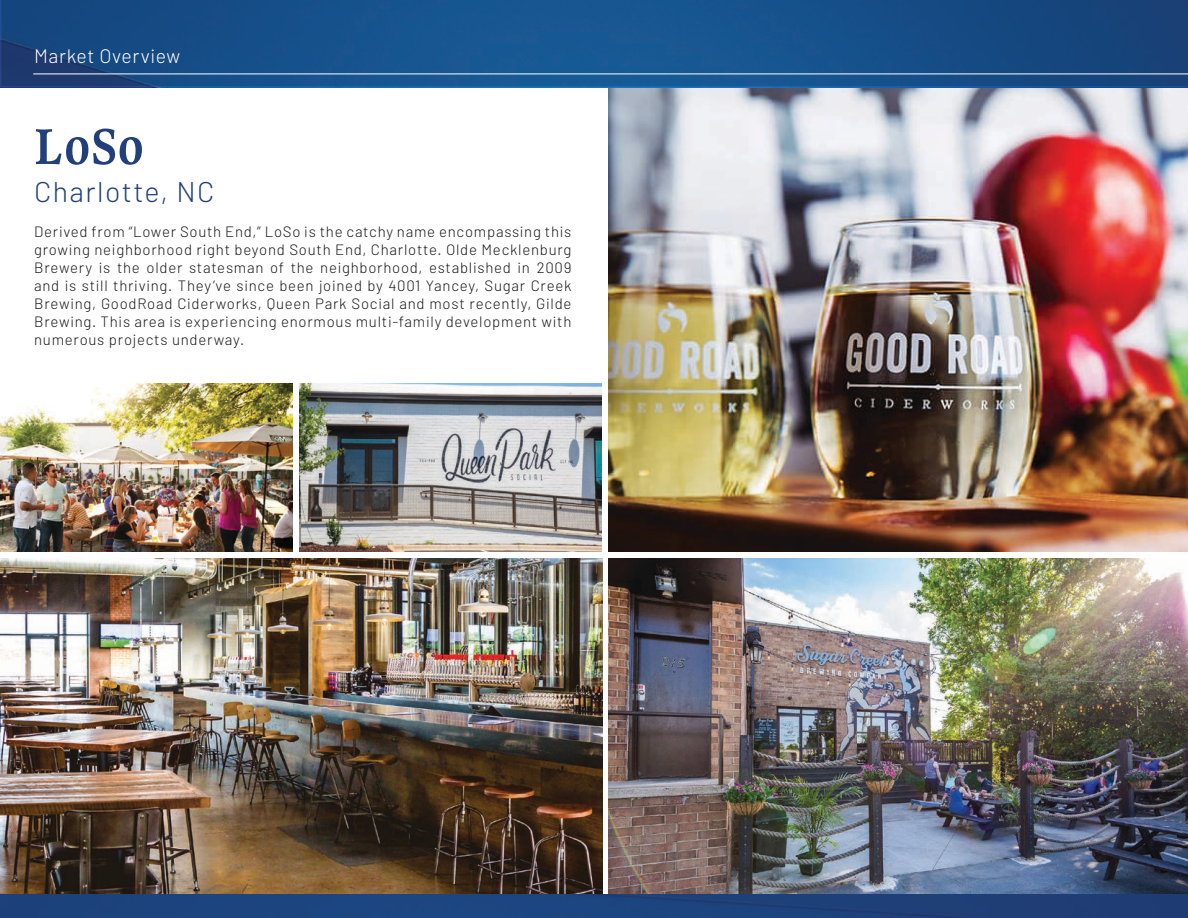
<style>
.page{position:relative;width:1188px;height:918px;background:#fff}
.page>*{position:absolute;margin:0;border:0;box-sizing:border-box;transform-origin:0 0}
.t1{font:700 55.5px "Gupter";color:#203f7b}
.t2{font:300 28.5px "Barlow";letter-spacing:.05em;color:#203f7b}
.t3{font:300 19.5px "Barlow";letter-spacing:.03em;color:#fff}
.t4{font:300 15px/18px "Barlow";letter-spacing:.05em;color:#191919;text-align:justify}
</style>
<div class="page">
<img style="left:609px;top:88px;width:579px;height:463px">
<img style="left:609px;top:559px;width:579px;height:335px">
<img style="left:0;top:559px;width:603px;height:335px">
<img style="left:0;top:384px;width:292px;height:167px">
<img style="left:300px;top:384px;width:301px;height:167px">
<svg style="left:0;top:0;width:1188px;height:88px;background:#184f89"></svg>
<hr style="left:33px;top:74px;width:1155px;height:1px;background:#fff">
<div style="left:0;top:894px;width:1188px;height:24px;background:#223f7a"></div>
<p class="t3" style="left:34px;top:44px;width:148px">Market Overview</p>
<p class="t1" style="left:33px;top:117px;width:112px">LoSo</p>
<p class="t2" style="left:34px;top:174px;width:182px">Charlotte, NC</p>
<p class="t4" style="left:34px;top:222px;width:539px">Derived from “Lower South End,” LoSo is the catchy name encompassing this growing neighborhood right beyond South End, Charlotte. Olde Mecklenburg Brewery is the older statesman of the neighborhood, established in 2009 and is still thriving. They’ve since been joined by 4001 Yancey, Sugar Creek Brewing, GoodRoad Ciderworks, Queen Park Social and most recently, Gilde Brewing. This area is experiencing enormous multi-family development with numerous projects underway.</p>
</div>
